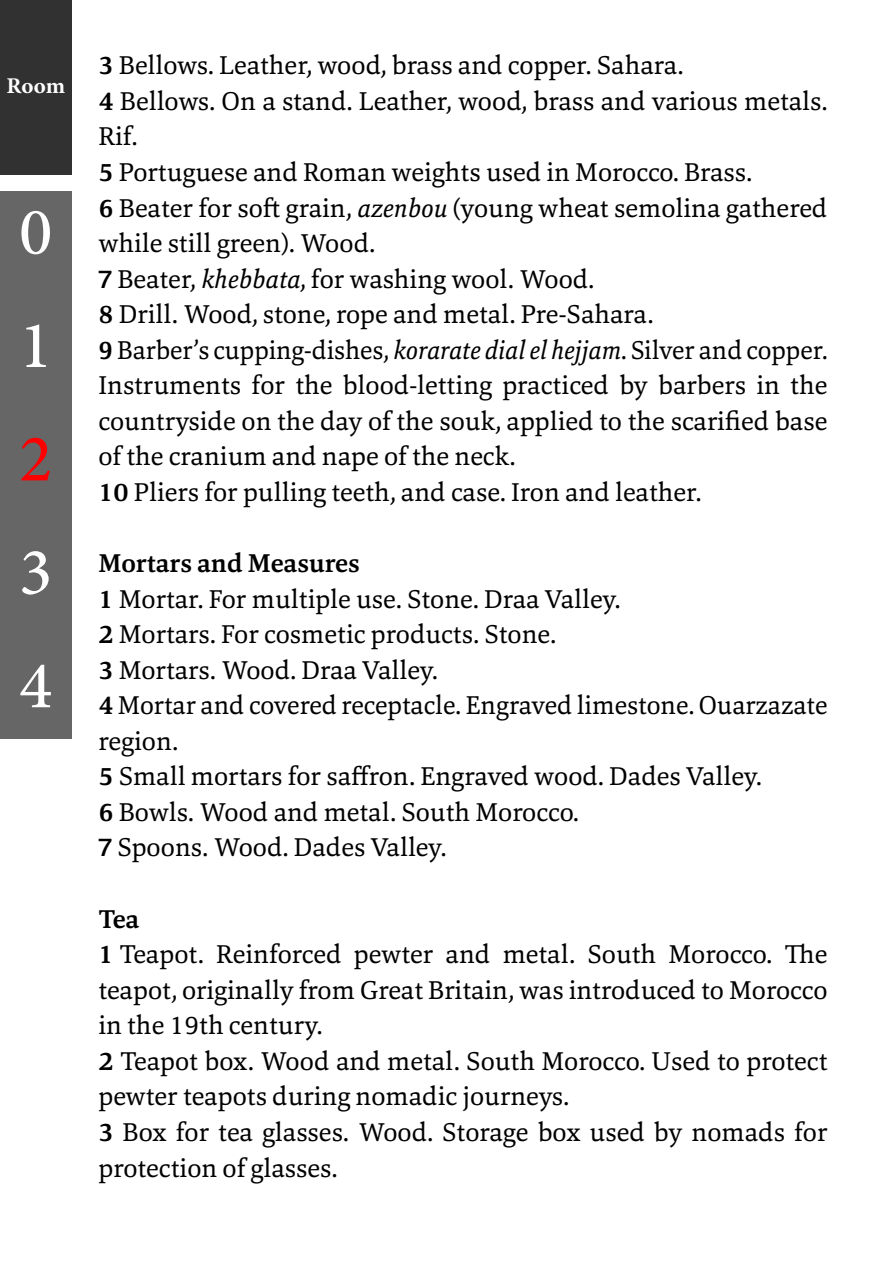
<style>
.page{position:relative;width:893px;height:1263px;background:#fff}
.page>*{position:absolute;margin:0;border:0;box-sizing:border-box;transform-origin:0 0}
.t1{font:94.5px/113.4px "Adobe Arabic";color:#fff}
.t2{font:94.5px "Adobe Arabic";color:#f00}
.t3{font:700 31.5px "Adobe Arabic";color:#fff}
.t4{font:27px/35.5px "Marbach";color:#000}
.t5{font:700 27px "Marbach";color:#000}
.s1{font-weight:700}
.s2{font-style:italic}
.s3{font-family:"Acumin Variable Concept";font-size:25.5px}
</style>
<div class="page">
<div style="left:0;top:191px;width:71px;height:548px;background:#666"></div>
<div style="left:0;top:0;width:71px;height:174px;background:#313131"></div>
<p class="t3" style="left:6px;top:63px;width:60px">Room</p>
<h1 class="t1" style="left:19px;top:164px;width:35px">0<br>1</h1>
<h1 class="t2" style="left:19px;top:392px;width:35px">2</h1>
<h1 class="t1" style="left:19px;top:504px;width:35px">3<br>4</h1>
<p class="t4" style="left:98px;top:47px;width:731px"><span class="s1">3</span> Bellows. Leather, wood, brass and copper. Sahara.<br><span class="s1">4</span> Bellows. On a stand. Leather, wood, brass and various metals.<br>Rif.<br><span class="s1">5</span> Portuguese and Roman weights used in Morocco. Brass.<br><span class="s1">6</span> Beater for soft grain, <span class="s2">azenbou</span> (young wheat semolina gathered while still green .) Wood.<br><span class="s3">7</span> Beater, <span class="s2">khebbata</span>, for washing wool. Wood.<br><span class="s1">8</span> Drill. Wood, stone, rope and metal. Pre-Sahara.<br><span class="s1">9</span> Barber s’ cupping-dishes, <span class="s2">korarate dial el hejjam</span>. Silver and copper.<br>Instruments for the blood-letting practiced by barbers in the countryside on the day of the souk, applied to the scarified base of the cranium and nape of the neck.<br><span class="s1">10</span> Pliers for pulling teeth, and case. Iron and leather.</p>
<p class="t4" style="left:98px;top:545px;width:731px"><span class="s1">Mortars and Measures<br>1</span> Mortar. For multiple use. Stone. Draa Valley.<br><span class="s1">2</span> Mortars. For cosmetic products. Stone.<br><span class="s1">3</span> Mortars. Wood. Draa Valley.<br><span class="s1">4</span> Mortar and covered receptacle. Engraved limestone. Ouarzazate region.<br><span class="s1">5</span> Small mortars for saffron. Engraved wood. Dades Valley.<br><span class="s1">6</span> Bowls. Wood and metal. South Morocco.<br><span class="s3">7</span> Spoons. Wood. Dades Valley.</p>
<p class="t5" style="left:98px;top:901px;width:42px">Tea</p>
<p class="t4" style="left:216px;top:936px;width:127px">Reinforced</p>
<p class="t4" style="left:446px;top:936px;width:46px">and</p>
<p class="t4" style="left:503px;top:936px;width:74px">metal.</p>
<p class="t4" style="left:587px;top:936px;width:70px">South</p>
<p class="t4" style="left:784px;top:936px;width:45px">The</p>
<p class="t4" style="left:98px;top:936px;width:731px"><span class="s1">1</span> Teapot.<br>teapot, originally from Great Britain, was introduced to Morocco in the 19th century.<br><span class="s1">2</span> Teapot box. Wood and metal. South Morocco. Used to protect pewter teapots during nomadic journeys.<br><span class="s1">3</span> Box for tea glasses. Wood. Storage box used by nomads for protection of glasses.</p>
<p class="t4" style="left:669px;top:936px;width:105px">Morocco.</p>
<p class="t4" style="left:354px;top:936px;width:81px">pewter</p>
</div>
